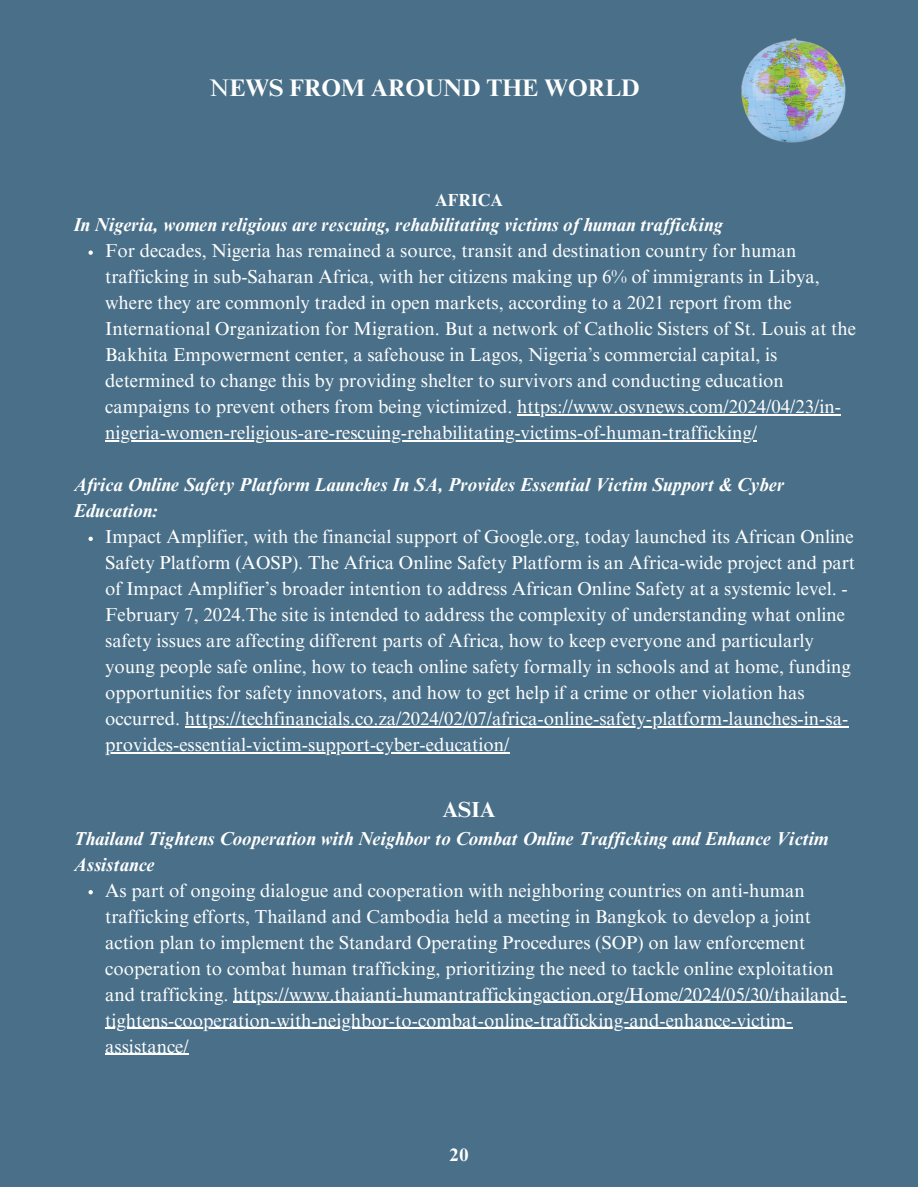
<style>
.page{position:relative;width:918px;height:1188px;background:#fff}
.page>*{position:absolute;margin:0;border:0;box-sizing:border-box;transform-origin:0 0}
.t1{font:700 24px "Times NRMT Pro";color:#fff}
.t2{font:700 21.9px "Times NRMT Pro";color:#fff}
.t3{font:18.75px/26px "Times NRMT Pro";color:#fff}
.t4{font:italic 700 18.75px/26px "Times NRMT Pro";color:#fff}
.t5{font:700 18px "Times NRMT Pro";color:#fff}
.t6{font:700 17.55px "Times NRMT Pro";color:#fff}
.s1{font-weight:400}
</style>
<div class="page">
<div style="left:0;top:0;width:918px;height:1187px;background:#4a7089"></div>
<svg style="left:89px;top:250px;width:4px;height:5px"></svg>
<hr style="left:517px;top:414px;width:324px;height:1px;background:#fff">
<hr style="left:105px;top:440px;width:652px;height:1px;background:#fff">
<svg style="left:89px;top:537px;width:4px;height:4px"></svg>
<hr style="left:185px;top:726px;width:663px;height:1px;background:#fff">
<hr style="left:105px;top:752px;width:404px;height:1px;background:#fff">
<svg style="left:89px;top:890px;width:4px;height:4px"></svg>
<hr style="left:233px;top:1002px;width:614px;height:1px;background:#fff">
<hr style="left:105px;top:1028px;width:688px;height:1px;background:#fff">
<hr style="left:105px;top:1054px;width:84px;height:1px;background:#fff">
<img style="left:741px;top:39px;width:105px;height:104px">
<p class="t1" style="left:210px;top:79px;width:432px"><span class="s1">N</span>EWS FROM AROUND THE WORLD</p>
<p class="t6" style="left:435px;top:193px;width:69px">AFRICA</p>
<p class="t4" style="left:73px;top:214px;width:651px">In Nigeria, women religious are rescuing, rehabilitating victims of human traf icking</p>
<p class="t3" style="left:105px;top:240px;width:752px">For decades, Nigeria has remained a source, transit and destination country for human trafficking in sub-Saharan Africa, with her citizens making up 6% of immigrants in Libya, where they are commonly traded in open markets, according to a 2021 report from the International Organization for Migration. But a network of Catholic Sisters of St. Louis at the Bakhita Empowerment center, a safehouse in Lagos, Nigeria’s commercial capital, is determined to change this by providing shelter to survivors and conducting education campaigns to prevent others from being victimized. https://www.osvnews.com/2024/04/23/in&shy;nigeria-women-religious-are-rescuing-rehabilitating-victims-of-human-trafficking/</p>
<p class="t4" style="left:73px;top:474px;width:713px">Africa Online Safety Platform Launches In SA, Provides Essential Victim Support &amp; Cyber<br>Education:</p>
<p class="t3" style="left:105px;top:526px;width:751px">Impact Amplifier, with the financial support of Google.org, today launched its African Online Safety Platform (AOSP). The Africa Online Safety Platform is an Africa-wide project and part of Impact Amplifier’s broader intention to address African Online Safety at a systemic level. - February 7, 2024.The site is intended to address the complexity of understanding what online safety issues are affecting different parts of Africa, how to keep everyone and particularly young people safe online, how to teach online safety formally in schools and at home, funding opportunities for safety innovators, and how to get help if a crime or other violation has occurred. https://techfinancials.co.za/2024/02/07/africa-online-safety-platform-launches-in-sa&shy;provides-essential-victim-support-cyber-education/</p>
<p class="t2" style="left:443px;top:802px;width:54px">ASIA</p>
<p class="t4" style="left:73px;top:827px;width:756px">Thailand Tightens Cooperation with Neighbor to Combat Online Traf icking and Enhance Victim<br>Assistance</p>
<p class="t3" style="left:105px;top:880px;width:743px">As part of ongoing dialogue and cooperation with neighboring countries on anti-human trafficking efforts, Thailand and Cambodia held a meeting in Bangkok to develop a joint action plan to implement the Standard Operating Procedures (SOP) on law enforcement cooperation to combat human trafficking, prioritizing the need to tackle online exploitation and trafficking. https://www.thaianti-humantraffickingaction.org/Home/2024/05/30/thailand&shy;tightens-cooperation-with-neighbor-to-combat-online-trafficking-and-enhance-victim&shy;assistance/</p>
<p class="t5" style="left:450px;top:1148px;width:20px">20</p>
</div>
